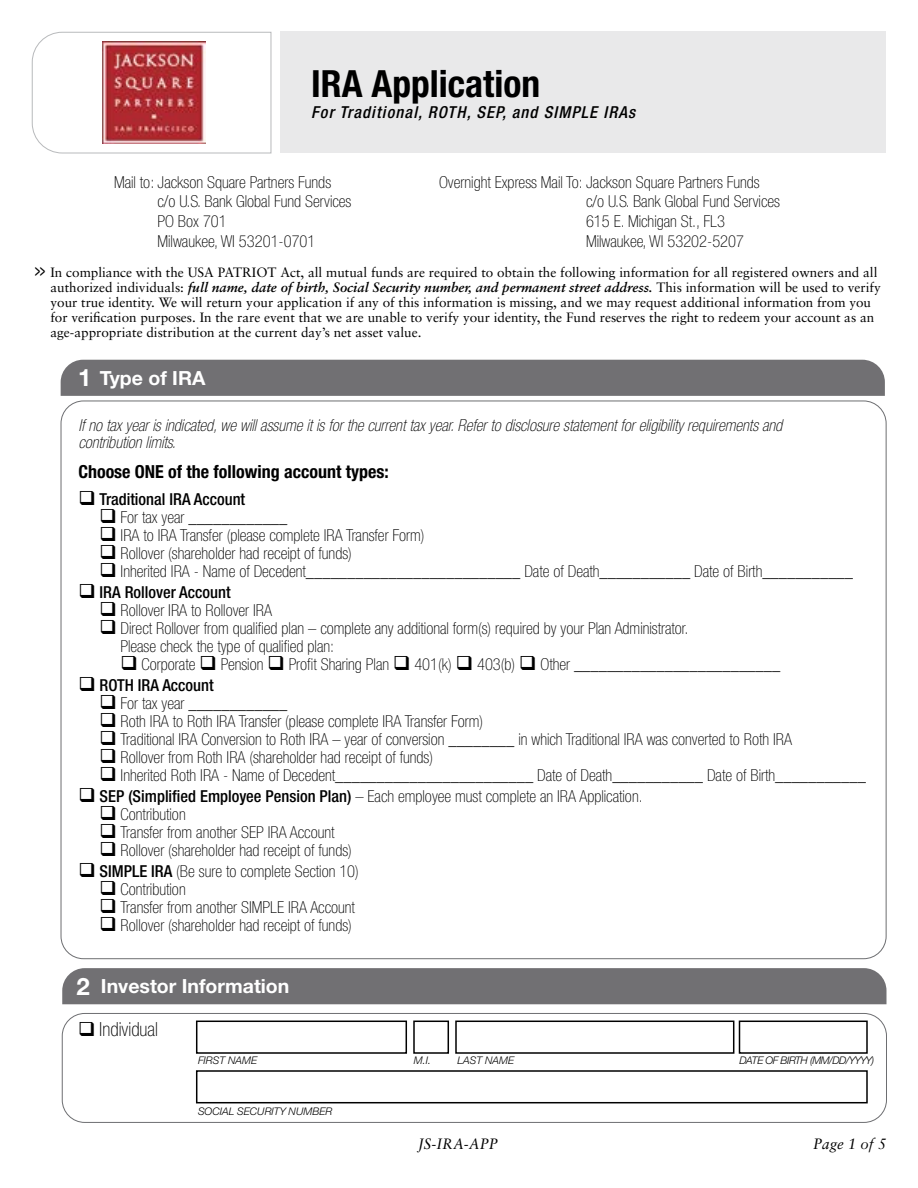
<style>
.page{position:relative;width:918px;height:1188px;background:#fff}
.page>*{position:absolute;margin:0;border:0;box-sizing:border-box;transform-origin:0 0}
.t1{font:700 condensed 37.5px "Helvetica Neue";color:#000}
.t2{font:700 19.5px "Helvetica Neue";color:#fff}
.t3{font:100 condensed 19.5px "Helvetica Neue";color:#000}
.t4{font:700 condensed 18px "Helvetica Neue";color:#000}
.t5{font:700 18px "Sabon";color:#000;scale:.5 1}
.t6{font:100 condensed 16.5px/19.8px "Helvetica Neue";color:#000}
.t7{font:italic 100 condensed 16.5px/16.5px "Helvetica Neue";color:#000}
.t8{font:500 condensed 16.5px "Helvetica Neue";color:#000}
.t9{font:italic 500 condensed 16.5px "Helvetica Neue";letter-spacing:.07em;color:#000}
.t10{font:italic 15px "Sabon";color:#000}
.t11{font:13.5px/15px "Sabon";color:#000}
.t12{font:italic 300 10.5px "Helvetica Neue";color:#000}
.t13{font:italic 300 10.5px "Helvetica Neue";letter-spacing:-.04em;color:#000}
.s1{font-weight:700;font-style:italic}
.s2{font-size:24px}
.s3{font-weight:500}
</style>
<div class="page">
<div style="left:62px;top:968px;width:824px;height:36px;background:#717073"></div>
<div style="left:280px;top:32px;width:606px;height:121px;background:#e9e9ea"></div>
<svg style="left:31px;top:32px;width:241px;height:122px"></svg>
<div style="left:62px;top:1013px;width:825px;height:110px;border:1px solid #6d6e71;border-radius:22px"></div>
<div style="left:196px;top:1021px;width:211px;height:33px;border:2px solid #000"></div>
<div style="left:196px;top:1070px;width:672px;height:33px;border:2px solid #000"></div>
<div style="left:413px;top:1021px;width:36px;height:33px;border:2px solid #000"></div>
<div style="left:739px;top:1021px;width:129px;height:33px;border:2px solid #000"></div>
<div style="left:455px;top:1021px;width:279px;height:33px;border:2px solid #000"></div>
<div style="left:61px;top:360px;width:824px;height:36px;background:#717073"></div>
<img style="left:103px;top:41px;width:102px;height:103px">
<h1 class="t1" style="left:311px;top:61px;width:230px">IRA Application</h1>
<p class="t9" style="left:311px;top:102px;width:325px">For Traditional, ROTH, SEP, and SIMPLE IRAs</p>
<p class="t6" style="left:157px;top:172px;width:195px;text-indent:-43px">Mail to: Jackson Square Partners Funds c/o U.S. Bank Global Fund Services<br>PO Box 701<br>Milwaukee, WI 53201-0701</p>
<p class="t6" style="left:586px;top:172px;width:195px;text-indent:-147px">Overnight Express Mail To: Jackson Square Partners Funds c/o U.S. Bank Global Fund Services 615 E. Michigan St., FL3<br>Milwaukee, WI 53202-5207</p>
<p class="t11" style="left:50px;top:265px;width:832px">In compliance with the USA PATRIOT Act, all mutual funds are required to obtain the following information for all registered owners and all authorized individuals: <span class="s1">full name, date of birth, Social Security number, and permanent street address.</span> This information will be used to verify your true identity. We will return your application if any of this information is missing, and we may request additional information from you for verification purposes. In the rare event that we are unable to verify your identity, the Fund reserves the right to redeem your account as an age-appropriate distribution at the current day’s net asset value.</p>
<p class="t5" style="left:35px;top:259px;width:22px">&gt;&gt;</p>
<p class="t2" style="left:78px;top:366px;width:129px"><span class="s2">1</span> Type of IRA</p>
<p class="t7" style="left:78px;top:417px;width:705px">If no tax year is indicated, we will assume it is for the current tax year. Refer to disclosure statement for eligibility requirements and contribution limits.</p>
<p class="t4" style="left:78px;top:461px;width:312px">Choose ONE of the following account types:</p>
<p class="t8" style="left:78px;top:489px;width:168px">❑ Traditional IRA Account</p>
<p class="t6" style="left:99px;top:507px;width:190px">❑ For tax year ____________</p>
<p class="t6" style="left:99px;top:525px;width:327px">❑ IRA to IRA Transfer (please complete IRA Transfer Form)</p>
<p class="t6" style="left:99px;top:543px;width:254px">❑ Rollover (shareholder had receipt of funds)</p>
<p class="t6" style="left:99px;top:561px;width:755px">❑ Inherited IRA - Name of Decedent__________________________ Date of Death___________ Date of Birth___________</p>
<p class="t8" style="left:78px;top:582px;width:154px">❑ IRA Rollover Account</p>
<p class="t6" style="left:99px;top:600px;width:174px">❑ Rollover IRA to Rollover IRA</p>
<p class="t6" style="left:120px;top:619px;width:569px;line-height:18px;text-indent:-21px">❑ Direct Rollover from qualified plan – complete any additional form(s) required by your Plan Administrator.<br>Please check the type of qualified plan:</p>
<p class="t6" style="left:120px;top:654px;width:661px">❑ Corporate ❑ Pension ❑ Profit Sharing Plan ❑ 401(k) ❑ 403(b) ❑ Other _________________________</p>
<p class="t8" style="left:78px;top:675px;width:137px">❑ ROTH IRA Account</p>
<p class="t6" style="left:99px;top:693px;width:190px">❑ For tax year ____________</p>
<p class="t6" style="left:99px;top:711px;width:385px">❑ Roth IRA to Roth IRA Transfer (please complete IRA Transfer Form)</p>
<p class="t6" style="left:99px;top:729px;width:694px">❑ Traditional IRA Conversion to Roth IRA – year of conversion ________ in which Traditional IRA was converted to Roth IRA</p>
<p class="t6" style="left:99px;top:747px;width:335px">❑ Rollover from Roth IRA (shareholder had receipt of funds)</p>
<p class="t6" style="left:99px;top:765px;width:768px">❑ Inherited Roth IRA - Name of Decedent________________________ Date of Death___________ Date of Birth___________</p>
<p class="t6" style="left:78px;top:786px;width:566px">❑ <span class="s3">SEP (Simplified Employee Pension Plan)</span> – Each employee must complete an IRA Application.</p>
<p class="t6" style="left:99px;top:804px;width:88px">❑ Contribution</p>
<p class="t6" style="left:99px;top:822px;width:237px">❑ Transfer from another SEP IRA Account</p>
<p class="t6" style="left:99px;top:840px;width:254px">❑ Rollover (shareholder had receipt of funds)</p>
<p class="t6" style="left:78px;top:861px;width:282px">❑ <span class="s3">SIMPLE IRA</span> (Be sure to complete Section 10)</p>
<p class="t6" style="left:99px;top:879px;width:88px">❑ Contribution</p>
<p class="t6" style="left:99px;top:897px;width:257px">❑ Transfer from another SIMPLE IRA Account</p>
<p class="t6" style="left:99px;top:915px;width:254px">❑ Rollover (shareholder had receipt of funds)</p>
<p class="t2" style="left:76px;top:974px;width:214px"><span class="s2">2</span> Investor Information</p>
<p class="t3" style="left:78px;top:1018px;width:82px">❑ Individual</p>
<p class="t12" style="left:198px;top:1054px;width:61px">FIRST NAME</p>
<p class="t12" style="left:198px;top:1105px;width:136px">SOCIAL SECURITY NUMBER</p>
<p class="t12" style="left:414px;top:1054px;width:19px">M.I.</p>
<p class="t12" style="left:457px;top:1054px;width:58px">LAST NAME</p>
<p class="t13" style="left:739px;top:1054px;width:136px">DATE OF BIRTH (MM/DD/YYYY)</p>
<p class="t10" style="left:418px;top:1135px;width:81px">JS-IRA-APP</p>
<p class="t10" style="left:813px;top:1135px;width:75px">Page 1 of 5</p>
</div>
